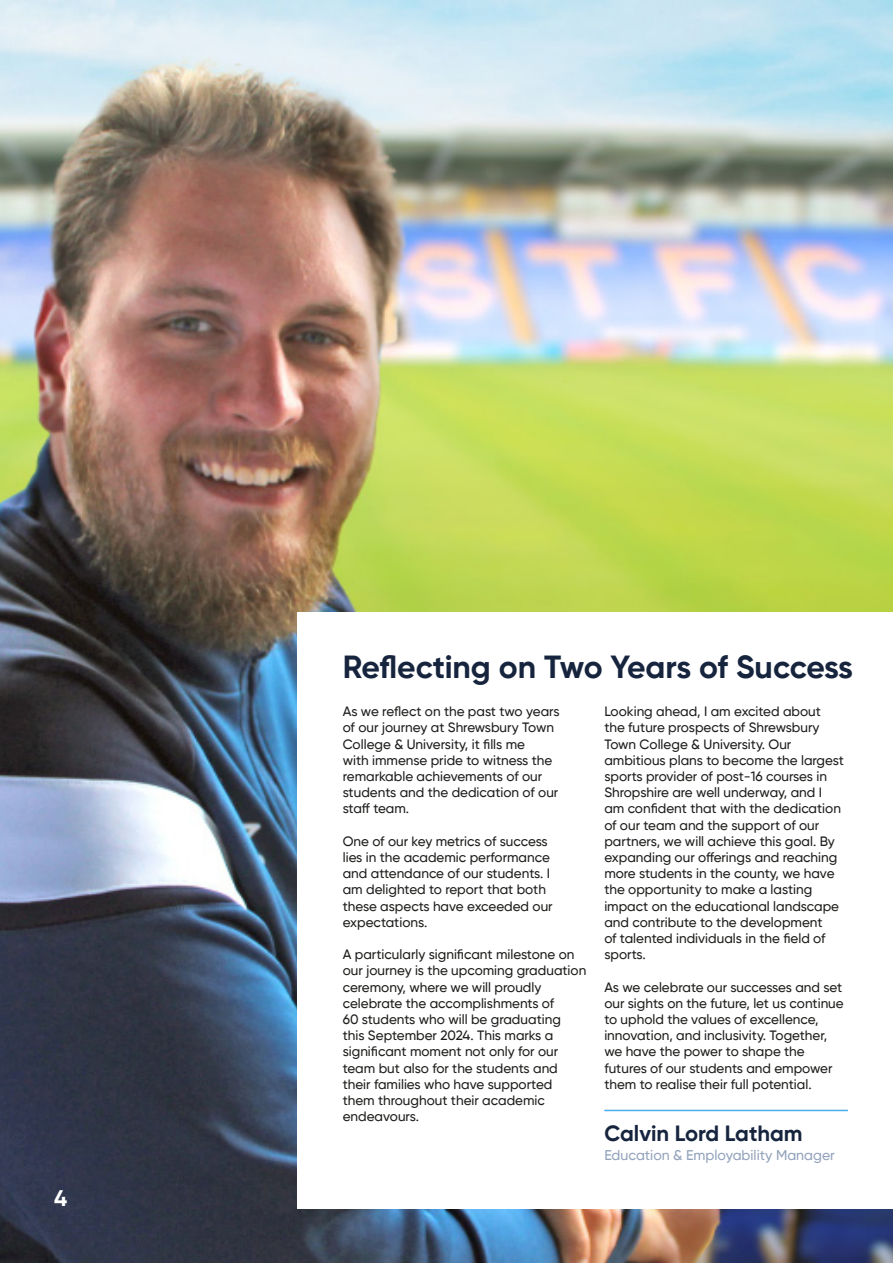
<style>
.page{position:relative;width:893px;height:1263px;background:#fff}
.page>*{position:absolute;margin:0;border:0;box-sizing:border-box;transform-origin:0 0}
.t1{font:700 31.95px "Gilroy";letter-spacing:-.01em;color:#16243e}
.t2{font:700 22.5px "Gilroy";color:#fff}
.t3{font:700 22.05px "Gilroy";color:#16243e}
.t4{font:500 14.1px "Gilroy";color:#93a3bc}
.t5{font:500 13.5px/16.2px "Gilroy";color:#1d1d1b}
</style>
<div class="page">
<img style="left:0;top:0;width:893px;height:1263px">
<div style="left:298px;top:612px;width:595px;height:597px;background:#fff"></div>
<hr style="left:892px;top:204px;width:1px;height:366px;background:#16243e">
<hr style="left:604px;top:1110px;width:244px;height:1px;background:#48acf0">
<p class="t2" style="left:54px;top:1184px;width:15px">4</p>
<p class="t1" style="left:343px;top:647px;width:512px">Reflecting on Two Years of Success</p>
<p class="t5" style="left:343px;top:703px;width:218px">As we reflect on the past two years of our journey at Shrewsbury Town<br>College &amp; University, it fills me<br>with immense pride to witness the remarkable achievements of our students and the dedication of our staff team.</p>
<p class="t5" style="left:343px;top:833px;width:211px">One of our key metrics of success lies in the academic performance and attendance of our students. I am delighted to report that both these aspects have exceeded our expectations.</p>
<p class="t5" style="left:343px;top:946px;width:245px">A particularly significant milestone on our journey is the upcoming graduation ceremony, where we will proudly celebrate the accomplishments of<br>60 students who will be graduating<br>this September 2024. This marks a significant moment not only for our team but also for the students and their families who have supported them throughout their academic endeavours.</p>
<p class="t5" style="left:604px;top:703px;width:241px">Looking ahead, I am excited about the future prospects of Shrewsbury Town College &amp; University. Our ambitious plans to become the largest sports provider of post-16 courses in Shropshire are well underway, and I am confident that with the dedication of our team and the support of our partners, we will achieve this goal. By expanding our offerings and reaching more students in the county, we have the opportunity to make a lasting impact on the educational landscape and contribute to the development<br>of talented individuals in the field of sports.</p>
<p class="t5" style="left:604px;top:979px;width:241px">As we celebrate our successes and set our sights on the future, let us continue to uphold the values of excellence, innovation, and inclusivity. Together, we have the power to shape the futures of our students and empower them to realise their full potential.</p>
<p class="t3" style="left:604px;top:1120px;width:200px">Calvin Lord Latham</p>
<p class="t4" style="left:604px;top:1146px;width:232px">Education &amp; Employability Manager</p>
</div>
